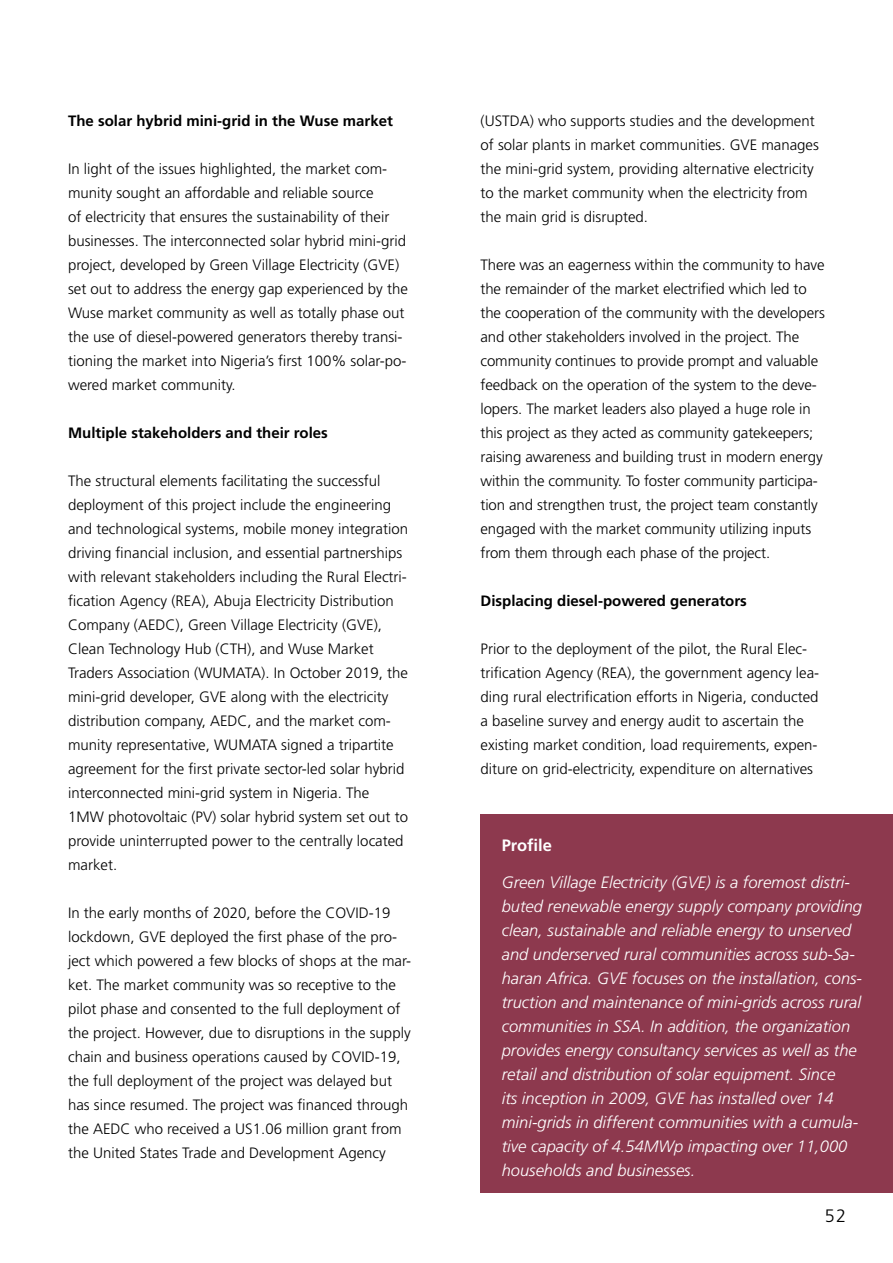
<style>
.page{position:relative;width:893px;height:1263px;background:#fff}
.page>*{position:absolute;margin:0;border:0;box-sizing:border-box;transform-origin:0 0}
.t1{font:300 18px "Frutiger LT Std";color:#000}
.t2{font:italic 300 16.5px/24px "Frutiger LT Std";color:#fff}
.t3{font:700 16.5px "Frutiger LT Std";color:#fff}
.t4{font:300 15px/24px "Frutiger LT Std";color:#000}
.t5{font:700 15px "Frutiger LT Std";color:#000}
</style>
<div class="page">
<div style="left:480px;top:814px;width:413px;height:379px;background:#8d394e"></div>
<p class="t5" style="left:68px;top:112px;width:326px">The solar hybrid mini-grid in the Wuse market</p>
<p class="t4" style="left:68px;top:157px;width:341px">In light of the issues highlighted, the market com&shy;munity sought an affordable and reliable source<br>of electricity that ensures the sustainability of their businesses. The interconnected solar hybrid mini-grid project, developed by Green Village Electricity (GVE) set out to address the energy gap experienced by the Wuse market community as well as totally phase out the use of diesel-powered generators thereby transi&shy;tioning the market into Nigeria’s first 100% solar-po&shy;wered market community.</p>
<p class="t5" style="left:68px;top:424px;width:261px">Multiple stakeholders and their roles</p>
<p class="t4" style="left:68px;top:469px;width:342px">The structural elements facilitating the successful deployment of this project include the engineering and technological systems, mobile money integration driving financial inclusion, and essential partnerships with relevant stakeholders including the Rural Electri&shy;fication Agency (REA), Abuja Electricity Distribution Company (AEDC), Green Village Electricity (GVE), Clean Technology Hub (CTH), and Wuse Market Traders Association (WUMATA). In October 2019, the mini-grid developer, GVE along with the electricity distribution company, AEDC, and the market com&shy;munity representative, WUMATA signed a tripartite agreement for the first private sector-led solar hybrid interconnected mini-grid system in Nigeria. The 1MW photovoltaic (PV) solar hybrid system set out to provide uninterrupted power to the centrally located market.</p>
<p class="t4" style="left:68px;top:901px;width:345px">In the early months of 2020, before the COVID-19 lockdown, GVE deployed the first phase of the pro&shy;ject which powered a few blocks of shops at the mar&shy;ket. The market community was so receptive to the pilot phase and consented to the full deployment of the project. However, due to disruptions in the supply chain and business operations caused by COVID-19, the full deployment of the project was delayed but has since resumed. The project was financed through the AEDC who received a US1.06 million grant from the United States Trade and Development Agency</p>
<p class="t4" style="left:480px;top:109px;width:340px">(USTDA) who supports studies and the development of solar plants in market communities. GVE manages the mini-grid system, providing alternative electricity to the market community when the electricity from the main grid is disrupted.</p>
<p class="t4" style="left:480px;top:253px;width:346px">There was an eagerness within the community to have the remainder of the market electrified which led to the cooperation of the community with the developers and other stakeholders involved in the project. The community continues to provide prompt and valuable feedback on the operation of the system to the deve&shy;lopers. The market leaders also played a huge role in this project as they acted as community gatekeepers; raising awareness and building trust in modern energy within the community. To foster community participa&shy;tion and strengthen trust, the project team constantly engaged with the market community utilizing inputs from them through each phase of the project.</p>
<p class="t5" style="left:480px;top:592px;width:268px">Displacing diesel-powered generators</p>
<p class="t4" style="left:480px;top:637px;width:340px">Prior to the deployment of the pilot, the Rural Elec&shy;trification Agency (REA), the government agency lea&shy;ding rural electrification efforts in Nigeria, conducted a baseline survey and energy audit to ascertain the existing market condition, load requirements, expen&shy;diture on grid-electricity, expenditure on alternatives</p>
<p class="t3" style="left:502px;top:835px;width:52px">Profile</p>
<p class="t2" style="left:502px;top:870px;width:362px">Green Village Electricity (GVE) is a foremost distri&shy;buted renewable energy supply company providing clean, sustainable and reliable energy to unserved and underserved rural communities across sub-Sa&shy;haran Africa. GVE focuses on the installation, cons&shy;truction and maintenance of mini-grids across rural communities in SSA. In addition, the organization provides energy consultancy services as well as the retail and distribution of solar equipment. Since<br>its inception in 2009, GVE has installed over 14 mini-grids in different communities with a cumula&shy;tive capacity of 4.54MWp impacting over 11,000 households and businesses.</p>
<p class="t1" style="left:825px;top:1206px;width:23px">52</p>
</div>
